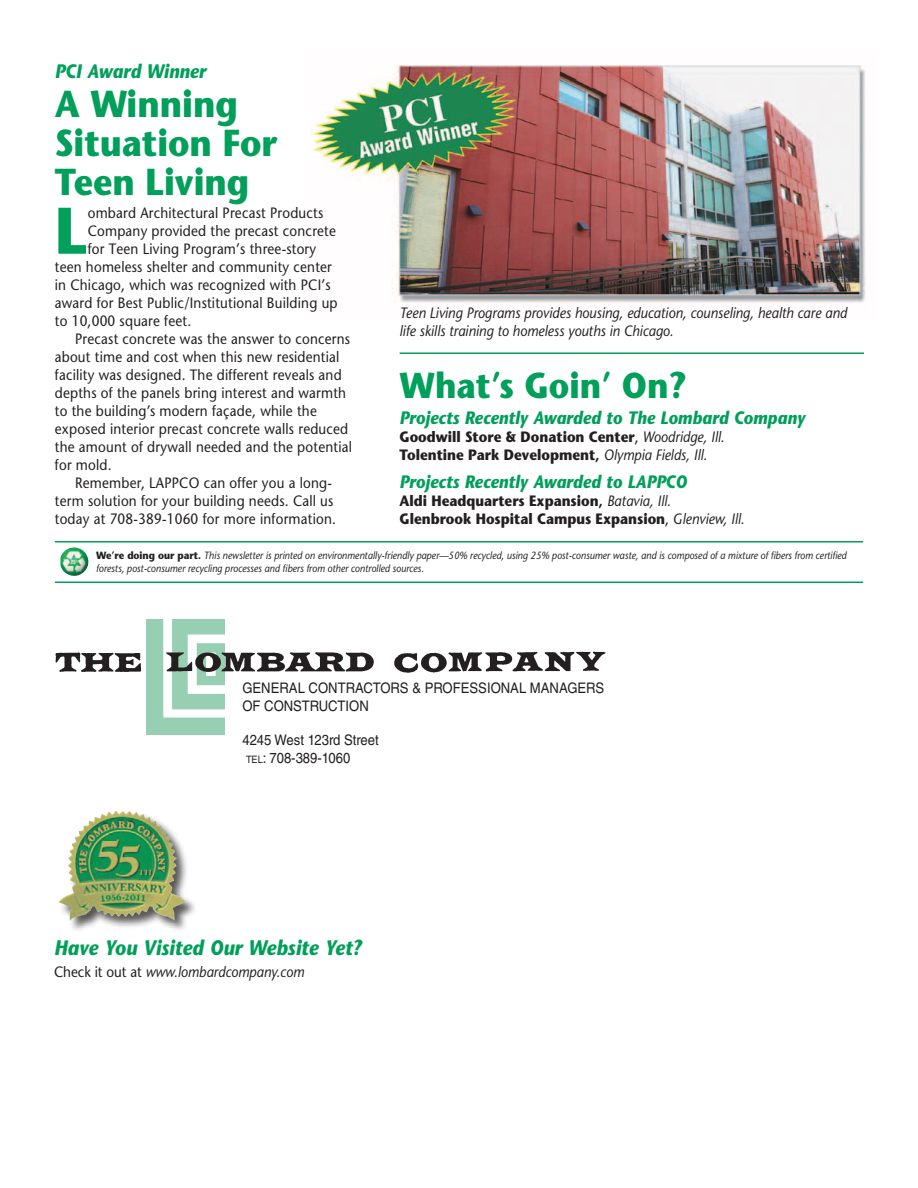
<style>
.page{position:relative;width:918px;height:1188px;background:#fff}
.page>*{position:absolute;margin:0;border:0;box-sizing:border-box;transform-origin:0 0}
.t1{font:700 65.7px "Stone Sans Std";color:#009f5a;scale:.9 1}
.t2{font:700 37.5px/39px "Stone Sans Std";color:#009f5a;scale:.9 1}
.t3{font:700 36px "Stone Sans Std";color:#009f5a;scale:.9 1}
.t4{font:italic 700 21px "Stone Sans Std";color:#009f5a;scale:.9 1}
.t5{font:italic 700 19.5px "Stone Sans Std";color:#009f5a;scale:.9 1}
.t6{font:italic 700 18px "Stone Sans Std";color:#009f5a;scale:.9 1}
.t7{font:500 15px "Stone Sans Std";letter-spacing:.015em;color:#231f20;scale:.9 1}
.t8{font:700 15px/18px "Stone Sans Std";color:#231f20;scale:.9 1}
.t9{font:italic 500 15px/18px "Stone Sans Std";color:#231f20;scale:.9 1}
.t10{font:14.55px/17.4px "Helvetica LT Std";color:#231f20;scale:.9 1}
.t11{font:italic 500 10.5px/12.6px "Stone Sans Std";color:#231f20;scale:.9 1}
.s1{font-weight:700;font-style:normal}
.s2{font-weight:500}
.s3{font-weight:500;font-style:italic}
.s4{font-size:10.2px}
.s5{font-style:inherit}
.s6{font-style:normal}
</style>
<div class="page">
<hr style="left:55px;top:541px;width:808px;height:2px;background:#009f5a">
<hr style="left:55px;top:582px;width:808px;height:1px;background:#009f5a">
<img style="left:312px;top:65px;width:554px;height:238px">
<img style="left:147px;top:619px;width:77px;height:115px">
<img style="left:56px;top:652px;width:549px;height:20px">
<div style="left:58px;top:811px;width:140px;height:123px;background:#231f20;opacity:.75"></div>
<img style="left:59px;top:811px;width:126px;height:110px">
<img style="left:60px;top:547px;width:29px;height:29px">
<hr style="left:400px;top:352px;width:464px;height:2px;background:#009f5a">
<h3 class="t5" style="left:55px;top:60px;width:170px">PCI Award Winner</h3>
<h2 class="t2" style="left:55px;top:85px;width:249px">A Winning<br>Situation For<br>Teen Living</h2>
<h1 class="t1" style="left:55px;top:192px;width:38px">L</h1>
<p class="t7" style="left:88px;top:204px;width:263px">ombard Architectural Precast Products</p>
<p class="t7" style="left:88px;top:222px;width:277px">Company provided the precast concrete</p>
<p class="t7" style="left:88px;top:240px;width:255px">for Teen Living Program’s three-story</p>
<p class="t7" style="left:55px;top:258px;width:309px">teen homeless shelter and community center</p>
<p class="t7" style="left:55px;top:276px;width:308px">in Chicago, which was recognized with PCI’s</p>
<p class="t7" style="left:55px;top:294px;width:316px">award for Best Public/Institutional Building up</p>
<p class="t7" style="left:55px;top:312px;width:153px">to 10,000 square feet.</p>
<p class="t7" style="left:75px;top:330px;width:307px">Precast concrete was the answer to concerns</p>
<p class="t7" style="left:55px;top:348px;width:318px">about time and cost when this new residential</p>
<p class="t7" style="left:55px;top:366px;width:320px">facility was designed. The different reveals and</p>
<p class="t7" style="left:55px;top:384px;width:325px">depths of the panels bring interest and warmth</p>
<p class="t7" style="left:55px;top:402px;width:293px">to the building’s modern façade, while the</p>
<p class="t7" style="left:55px;top:420px;width:328px">exposed interior precast concrete walls reduced</p>
<p class="t7" style="left:55px;top:438px;width:332px">the amount of drywall needed and the potential</p>
<p class="t7" style="left:55px;top:456px;width:65px">for mold.</p>
<p class="t7" style="left:75px;top:474px;width:287px">Remember, LAPPCO can offer you a long-</p>
<p class="t7" style="left:55px;top:492px;width:311px">term solution for your building needs. Call us</p>
<p class="t7" style="left:55px;top:510px;width:314px">today at 708-389-1060 for more information.</p>
<p class="t11" style="left:96px;top:549px;width:835px"><span class="s1">We’re doing our part.</span> This newsletter is printed on environmentally-friendly paper—50% recycled, using 25% post-consumer waste, and is composed of a mixture of fibers from certified forests, post-consumer recycling processes and fibers from other controlled sources.</p>
<p class="t9" style="left:400px;top:304px;width:499px">Teen Living Programs provides housing, education, counseling, health care and life skills training to homeless youths in Chicago.</p>
<h3 class="t3" style="left:400px;top:364px;width:321px">What’s Goin’ On?</h3>
<p class="t6" style="left:400px;top:407px;width:452px">Projects Recently Awarded to The Lombard Company</p>
<p class="t8" style="left:400px;top:428px;width:363px">Goodwill Store &amp; Donation Center<span class="s2">,</span> <span class="s3">Woodridge, Ill.<br></span>Tolentine Park Development, <span class="s3">Olympia Fields, Ill.</span></p>
<p class="t6" style="left:400px;top:471px;width:321px">Projects Recently Awarded to LAPPCO</p>
<p class="t8" style="left:400px;top:492px;width:385px">Aldi Headquarters Expansion, <span class="s3">Batavia, Ill.<br></span>Glenbrook Hospital Campus Expansion<span class="s2">,</span> <span class="s3">Glenview, Ill.</span></p>
<p class="t10" style="left:242px;top:679px;width:404px">GENERAL CONTRACTORS &amp; PROFESSIONAL MANAGERS<br>OF CONSTRUCTION</p>
<p class="t10" style="left:242px;top:732px;width:153px">4245 West 123rd Street <span class="s4">tel</span><span class="s5">:</span> 708-389-1060</p>
<h3 class="t4" style="left:54px;top:935px;width:343px">Have You Visited Our Website Yet?</h3>
<p class="t9" style="left:54px;top:963px;width:279px"><span class="s6">Check it out at</span> www.lombardcompany.com</p>
</div>
